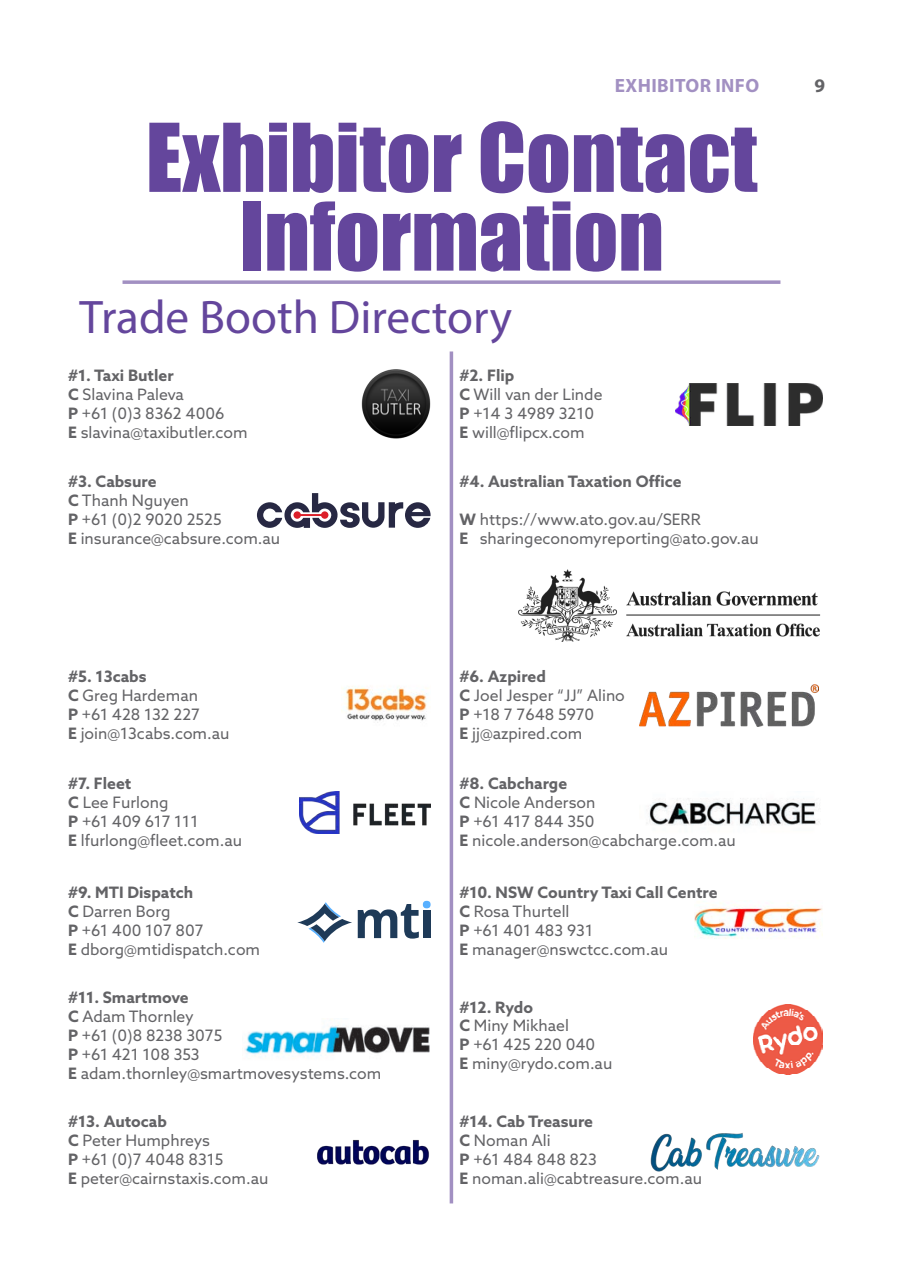
<style>
.page{position:relative;width:903px;height:1270px;background:#fff}
.page>*{position:absolute;margin:0;border:0;box-sizing:border-box;transform-origin:0 0}
.t1{font:87.5px/78.8px "Impact";color:#64469c;text-align:center}
.t2{font:47.25px "Myriad Pro";color:#64469c}
.t3{font:700 19.25px "Myriad Pro";letter-spacing:.02em;color:#a290c2}
.t4{font:700 19.25px "Myriad Pro";color:#636366}
.t5{font:15.75px "Azo Sans";color:#636366}
.t6{font:700 15.75px "Azo Sans";color:#636366}
.s1{font-weight:700}
</style>
<div class="page">
<svg style="left:123px;top:280px;width:657px;height:4px;background:#ad9dc9"></svg>
<img style="left:244px;top:1025px;width:186px;height:33px">
<img style="left:341px;top:686px;width:87px;height:37px">
<hr style="left:450px;top:351px;width:3px;height:852px;background:#a290c2">
<svg style="left:297px;top:902px;width:55px;height:41px"></svg>
<svg style="left:358px;top:901px;width:73px;height:38px"></svg>
<div style="left:423px;top:910px;width:7px;height:27px;background:#1e3a58"></div>
<img style="left:649px;top:798px;width:170px;height:28px">
<img style="left:361px;top:370px;width:70px;height:69px">
<img style="left:639px;top:685px;width:179px;height:42px">
<img style="left:675px;top:384px;width:148px;height:42px">
<img style="left:753px;top:1005px;width:70px;height:70px">
<img style="left:694px;top:903px;width:129px;height:36px">
<img style="left:650px;top:1133px;width:170px;height:39px">
<img style="left:317px;top:1140px;width:112px;height:25px">
<img style="left:299px;top:791px;width:132px;height:42px">
<svg style="left:257px;top:493px;width:174px;height:35px"></svg>
<img style="left:518px;top:569px;width:303px;height:73px">
<p class="t3" style="left:615px;top:73px;width:146px">EXHIBITOR INFO</p>
<p class="t1" style="left:146px;top:116px;width:613px">Exhibitor Contact<br>Information</p>
<p class="t2" style="left:80px;top:288px;width:434px">Trade Booth Directory</p>
<p class="t6" style="left:68px;top:365px;width:107px">#1. Taxi Butler</p>
<p class="t5" style="left:68px;top:384px;width:117px"><span class="s1">C</span> Slavina Paleva</p>
<p class="t5" style="left:68px;top:403px;width:158px"><span class="s1">P</span> +61 (0)3 8362 4006</p>
<p class="t5" style="left:68px;top:422px;width:181px"><span class="s1">E</span> slavina@taxibutler.com</p>
<p class="t6" style="left:459px;top:365px;width:56px">#2. Flip</p>
<p class="t5" style="left:459px;top:384px;width:145px"><span class="s1">C</span> Will van der Linde</p>
<p class="t5" style="left:459px;top:403px;width:136px"><span class="s1">P</span> +14 3 4989 3210</p>
<p class="t5" style="left:459px;top:422px;width:127px"><span class="s1">E</span> will@flipcx.com</p>
<p class="t6" style="left:68px;top:471px;width:90px">#3. Cabsure</p>
<p class="t5" style="left:68px;top:490px;width:122px"><span class="s1">C</span> Thanh Nguyen</p>
<p class="t5" style="left:68px;top:509px;width:155px"><span class="s1">P</span> +61 (0)2 9020 2525</p>
<p class="t5" style="left:68px;top:528px;width:214px"><span class="s1">E</span> insurance@cabsure.com.au</p>
<p class="t6" style="left:68px;top:666px;width:80px">#5. 13cabs</p>
<p class="t5" style="left:68px;top:685px;width:131px"><span class="s1">C</span> Greg Hardeman</p>
<p class="t5" style="left:68px;top:704px;width:133px"><span class="s1">P</span> +61 428 132 227</p>
<p class="t5" style="left:68px;top:723px;width:163px"><span class="s1">E</span> join@13cabs.com.au</p>
<p class="t6" style="left:68px;top:773px;width:65px">#7. Fleet</p>
<p class="t5" style="left:68px;top:792px;width:102px"><span class="s1">C</span> Lee Furlong</p>
<p class="t5" style="left:68px;top:811px;width:132px"><span class="s1">P</span> +61 409 617 111</p>
<p class="t5" style="left:68px;top:830px;width:175px"><span class="s1">E</span> lfurlong@fleet.com.au</p>
<p class="t6" style="left:68px;top:882px;width:127px">#9. MTI Dispatch</p>
<p class="t5" style="left:68px;top:901px;width:104px"><span class="s1">C</span> Darren Borg</p>
<p class="t5" style="left:68px;top:920px;width:137px"><span class="s1">P</span> +61 400 107 807</p>
<p class="t5" style="left:68px;top:939px;width:194px"><span class="s1">E</span> dborg@mtidispatch.com</p>
<p class="t6" style="left:68px;top:987px;width:122px">#11. Smartmove</p>
<p class="t5" style="left:68px;top:1006px;width:127px"><span class="s1">C</span> Adam Thornley</p>
<p class="t5" style="left:68px;top:1025px;width:156px"><span class="s1">P</span> +61 (0)8 8238 3075</p>
<p class="t5" style="left:68px;top:1044px;width:133px"><span class="s1">P</span> +61 421 108 353</p>
<p class="t5" style="left:68px;top:1063px;width:315px"><span class="s1">E</span> adam.thornley@smartmovesystems.com</p>
<p class="t6" style="left:68px;top:1111px;width:100px">#13. Autocab</p>
<p class="t5" style="left:68px;top:1130px;width:143px"><span class="s1">C</span> Peter Humphreys</p>
<p class="t5" style="left:68px;top:1149px;width:157px"><span class="s1">P</span> +61 (0)7 4048 8315</p>
<p class="t5" style="left:68px;top:1168px;width:202px"><span class="s1">E</span> peter@cairnstaxis.com.au</p>
<p class="t6" style="left:459px;top:471px;width:224px">#4. Australian Taxation Office</p>
<p class="t5" style="left:459px;top:509px;width:243px"><span class="s1">W</span> https://www.ato.gov.au/SERR</p>
<p class="t5" style="left:459px;top:528px;width:301px"><span class="s1">E</span> sharingeconomyreporting@ato.gov.au</p>
<p class="t6" style="left:459px;top:666px;width:88px">#6. Azpired</p>
<p class="t5" style="left:459px;top:685px;width:167px"><span class="s1">C</span> Joel Jesper “JJ” Alino</p>
<p class="t5" style="left:459px;top:704px;width:136px"><span class="s1">P</span> +18 7 7648 5970</p>
<p class="t5" style="left:459px;top:723px;width:124px"><span class="s1">E</span> jj@azpired.com</p>
<p class="t6" style="left:459px;top:773px;width:109px">#8. Cabcharge</p>
<p class="t5" style="left:459px;top:792px;width:137px"><span class="s1">C</span> Nicole Anderson</p>
<p class="t5" style="left:459px;top:811px;width:137px"><span class="s1">P</span> +61 417 844 350</p>
<p class="t5" style="left:459px;top:830px;width:278px"><span class="s1">E</span> nicole.anderson@cabcharge.com.au</p>
<p class="t6" style="left:459px;top:882px;width:260px">#10. NSW Country Taxi Call Centre</p>
<p class="t5" style="left:459px;top:901px;width:112px"><span class="s1">C</span> Rosa Thurtell</p>
<p class="t5" style="left:459px;top:920px;width:135px"><span class="s1">P</span> +61 401 483 931</p>
<p class="t5" style="left:459px;top:939px;width:210px"><span class="s1">E</span> manager@nswctcc.com.au</p>
<p class="t6" style="left:459px;top:996px;width:75px">#12. Rydo</p>
<p class="t5" style="left:459px;top:1015px;width:111px"><span class="s1">C</span> Miny Mikhael</p>
<p class="t5" style="left:459px;top:1034px;width:137px"><span class="s1">P</span> +61 425 220 040</p>
<p class="t5" style="left:459px;top:1053px;width:154px"><span class="s1">E</span> miny@rydo.com.au</p>
<p class="t6" style="left:459px;top:1111px;width:135px">#14. Cab Treasure</p>
<p class="t5" style="left:459px;top:1130px;width:93px"><span class="s1">C</span> Noman Ali</p>
<p class="t5" style="left:459px;top:1149px;width:139px"><span class="s1">P</span> +61 484 848 823</p>
<p class="t5" style="left:459px;top:1168px;width:244px"><span class="s1">E</span> noman.ali@cabtreasure.com.au</p>
<p class="t4" style="left:814px;top:73px;width:12px">9</p>
</div>
